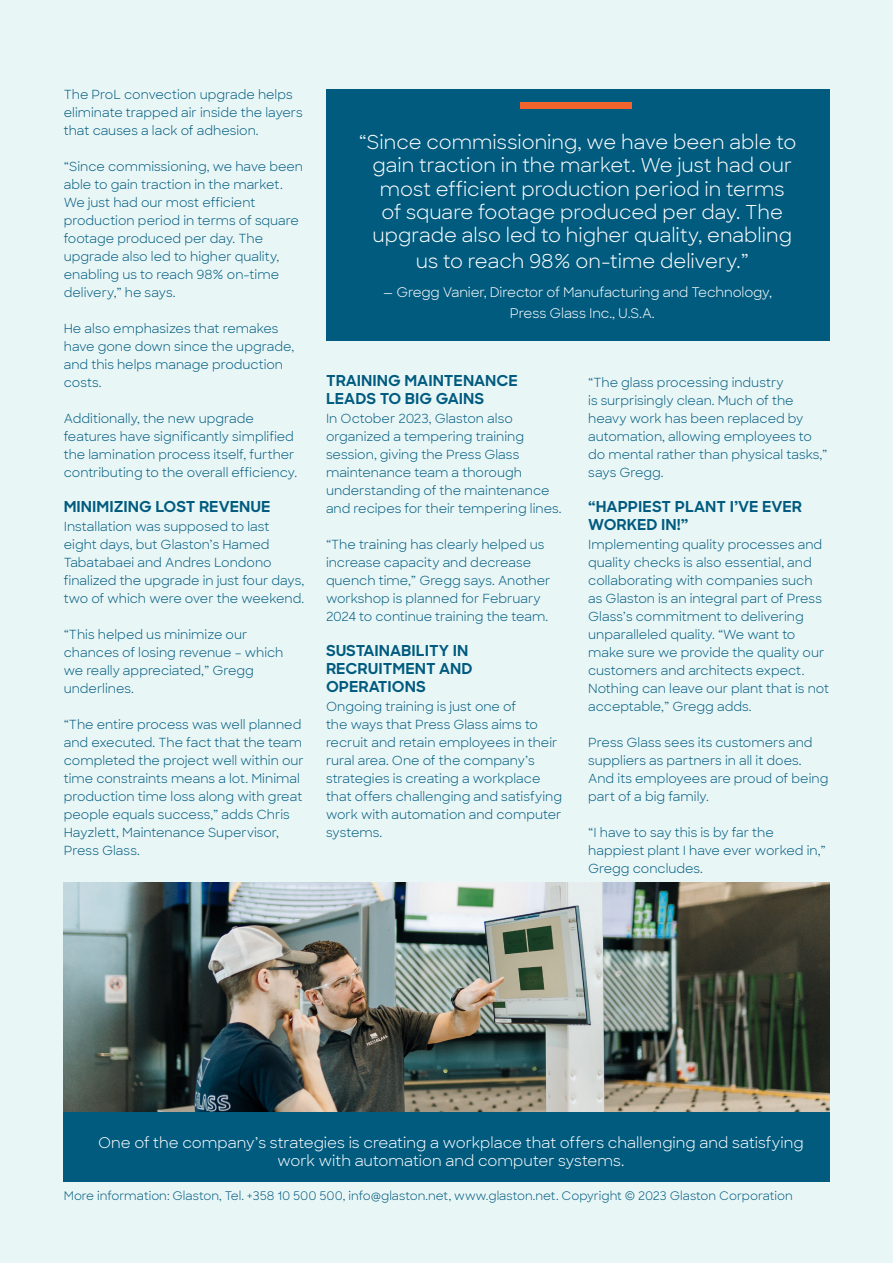
<style>
.page{position:relative;width:893px;height:1263px;background:#e9f6f6}
.page>*{position:absolute;margin:0;border:0;box-sizing:border-box;transform-origin:0 0}
.t1{font:19.5px/23.4px "Sharp Sans";color:#fff;text-align:center}
.Body_Copy_1st_Paragraph__no_indent{font:700 15.3px/18px "Sharp Sans";color:#005b7f}
.t2{font:15px/18px "Sharp Sans";color:#fff;text-align:center}
.t3{font:13.5px/21px "Sharp Sans";letter-spacing:-.01em;color:#fff}
.Body_Header{font:12.75px/18px "Sharp Sans";color:#005b7f}
.Body_Copy_1st_Paragraph__no_indent-2{font:12px "Sharp Sans";color:#005b7f}
</style>
<div class="page">
<img style="left:64px;top:882px;width:765px;height:230px">
<div style="left:326px;top:89px;width:503px;height:252px;background:#005b7f"></div>
<div style="left:520px;top:103px;width:111px;height:6px;background:#f2642b"></div>
<div style="left:63px;top:1112px;width:766px;height:70px;background:#005b7f"></div>
<p class="Body_Header" style="left:64px;top:85px;width:240px">The ProL convection upgrade helps eliminate trapped air inside the layers that causes a lack of adhesion.</p>
<p class="Body_Header" style="left:64px;top:157px;width:241px">“Since commissioning, we have been able to gain traction in the market.<br>We just had our most efficient production period in terms of square footage produced per day. The upgrade also led to higher quality, enabling us to reach 98% on-time delivery,” he says.</p>
<p class="Body_Header" style="left:64px;top:319px;width:232px">He also emphasizes that remakes have gone down since the upgrade, and this helps manage production costs.</p>
<p class="Body_Header" style="left:64px;top:409px;width:235px">Additionally, the new upgrade features have significantly simplified the lamination process itself, further contributing to the overall efficiency.</p>
<p class="Body_Copy_1st_Paragraph__no_indent" style="left:64px;top:496px;width:208px">MINIMIZING LOST REVENUE</p>
<p class="Body_Header" style="left:64px;top:517px;width:242px">Installation was supposed to last eight days, but Glaston’s Hamed Tabatabaei and Andres Londono finalized the upgrade in just four days, two of which were over the weekend.</p>
<p class="Body_Header" style="left:64px;top:625px;width:221px">“This helped us minimize our chances of losing revenue – which we really appreciated,” Gregg underlines.</p>
<p class="Body_Header" style="left:64px;top:715px;width:241px">“The entire process was well planned and executed. The fact that the team completed the project well within our time constraints means a lot. Minimal production time loss along with great people equals success,” adds Chris Hayzlett, Maintenance Supervisor, Press Glass.</p>
<p class="t1" style="left:359px;top:129px;width:439px">“Since commissioning, we have been able to gain traction in the market. We just had our most efficient production period in terms<br>of square footage produced per day. The upgrade also led to higher quality, enabling</p>
<p class="t1" style="left:416px;top:248px;width:334px">us to reach 98% on-time delivery.”</p>
<p class="t3" style="left:510px;top:281px;width:264px;text-indent:-127px">— Gregg Vanier, Director of Manufacturing and Technology,<br>Press Glass Inc., U.S.A.</p>
<p class="Body_Copy_1st_Paragraph__no_indent" style="left:326px;top:370px;width:193px">TRAINING MAINTENANCE<br>LEADS TO BIG GAINS</p>
<p class="Body_Header" style="left:326px;top:409px;width:237px">In October 2023, Glaston also organized a tempering training session, giving the Press Glass maintenance team a thorough understanding of the maintenance and recipes for their tempering lines.</p>
<p class="Body_Header" style="left:326px;top:535px;width:226px">“The training has clearly helped us increase capacity and decrease quench time,” Gregg says. Another workshop is planned for February 2024 to continue training the team.</p>
<p class="Body_Copy_1st_Paragraph__no_indent" style="left:326px;top:640px;width:148px">SUSTAINABILITY IN<br>RECRUITMENT AND<br>OPERATIONS</p>
<p class="Body_Header" style="left:326px;top:697px;width:238px">Ongoing training is just one of<br>the ways that Press Glass aims to recruit and retain employees in their rural area. One of the company’s strategies is creating a workplace that offers challenging and satisfying work with automation and computer systems.</p>
<p class="Body_Header" style="left:588px;top:373px;width:241px">“The glass processing industry<br>is surprisingly clean. Much of the heavy work has been replaced by automation, allowing employees to do mental rather than physical tasks,” says Gregg.</p>
<p class="Body_Copy_1st_Paragraph__no_indent" style="left:588px;top:496px;width:215px">“HAPPIEST PLANT I’VE EVER<br>WORKED IN!”</p>
<p class="Body_Header" style="left:588px;top:535px;width:242px">Implementing quality processes and quality checks is also essential, and collaborating with companies such as Glaston is an integral part of Press Glass’s commitment to delivering unparalleled quality. “We want to make sure we provide the quality our customers and architects expect.<br>Nothing can leave our plant that is not acceptable,” Gregg adds.</p>
<p class="Body_Header" style="left:588px;top:733px;width:242px">Press Glass sees its customers and suppliers as partners in all it does.<br>And its employees are proud of being part of a big family.</p>
<p class="Body_Header" style="left:588px;top:823px;width:239px">“I have to say this is by far the happiest plant I have ever worked in,”<br>Gregg concludes.</p>
<p class="t2" style="left:98px;top:1132px;width:707px">One of the company’s strategies is creating a workplace that offers challenging and satisfying work with automation and computer systems.</p>
<p class="Body_Copy_1st_Paragraph__no_indent-2" style="left:64px;top:1187px;width:731px">More information: Glaston, Tel. +358 10 500 500, info@glaston.net, www.glaston.net. Copyright © 2023 Glaston Corporation</p>
</div>
